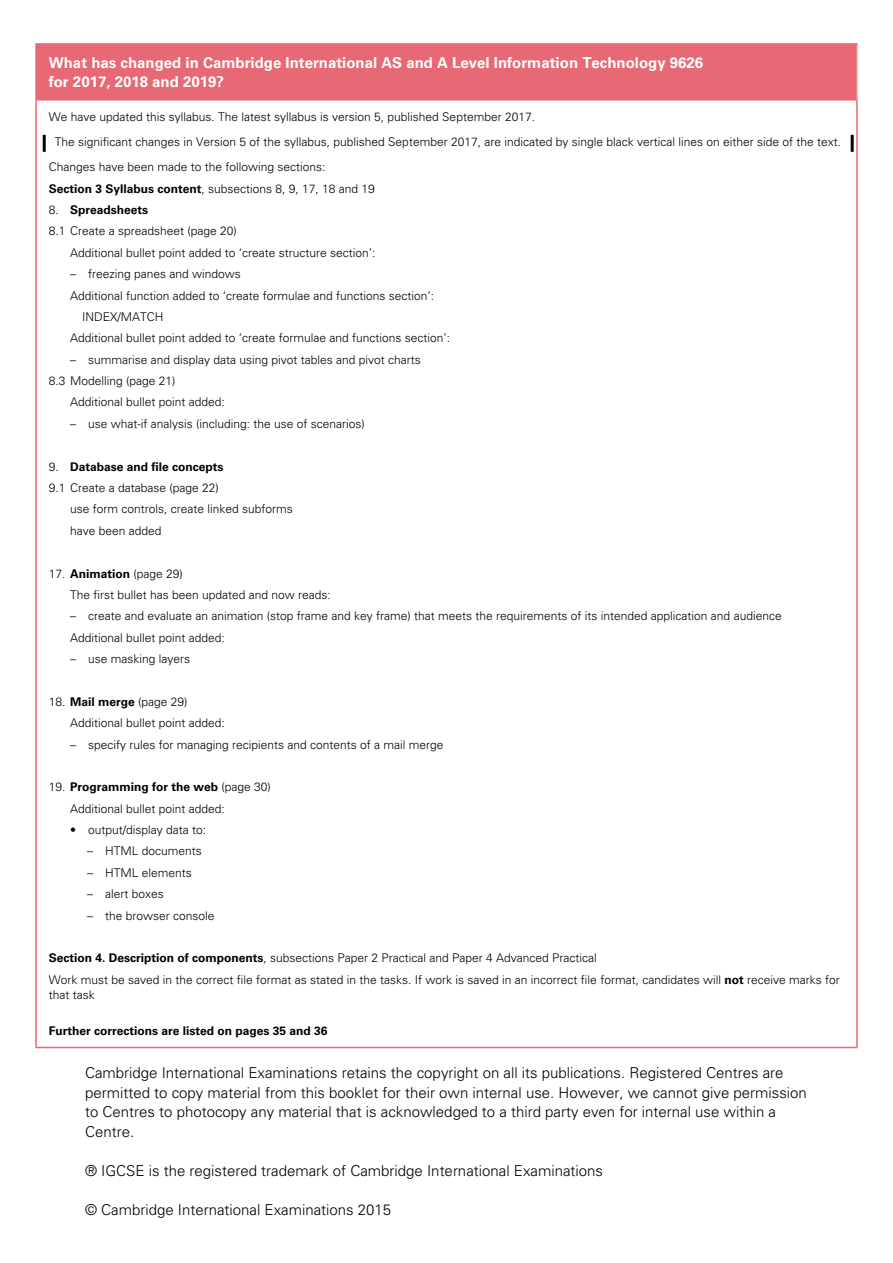
<style>
.page{position:relative;width:893px;height:1263px;background:#fff}
.page>*{position:absolute;margin:0;border:0;box-sizing:border-box;transform-origin:0 0}
.t1{font:300 15px/19.5px "Univers LT Std";color:#000}
.t2{font:700 15px/19.5px "Univers LT Std";color:#fff}
.t3{font:300 12px/21.5px "Univers LT Std";color:#000}
.t4{font:700 12px "Univers LT Std";color:#000}
.s1{font-weight:700}
.s2{font-weight:300}
</style>
<div class="page">
<div style="left:36px;top:44px;width:821px;height:56px;background:#e76975"></div>
<hr style="left:35px;top:101px;width:2px;height:946px;background:#e76975">
<hr style="left:856px;top:101px;width:2px;height:946px;background:#e76975">
<hr style="left:35px;top:1047px;width:823px;height:1px;background:#e76975">
<hr style="left:35px;top:43px;width:823px;height:2px;background:#e76975">
<hr style="left:35px;top:45px;width:2px;height:54px;background:#e76975">
<hr style="left:35px;top:99px;width:823px;height:2px;background:#e76975">
<hr style="left:856px;top:45px;width:2px;height:54px;background:#ef999b">
<hr style="left:43px;top:135px;width:3px;height:17px;background:#000">
<hr style="left:851px;top:135px;width:3px;height:17px;background:#000">
<p class="t2" style="left:49px;top:53px;width:656px">What has changed in Cambridge International AS and A Level Information Technology 9626 for 2017, 2018 and 2019?</p>
<p class="t3" style="left:49px;top:106px;width:488px">We have updated this syllabus. The latest syllabus is version 5, published September 2017.</p>
<p class="t3" style="left:55px;top:131px;width:788px">The significant changes in Version 5 of the syllabus, published September 2017, are indicated by single black vertical lines on either side of the text.</p>
<p class="t3" style="left:49px;top:156px;width:278px">Changes have been made to the following sections:</p>
<p class="t3" style="left:49px;top:178px;width:328px"><span class="s1">Section 3 Syllabus content</span>, subsections 8, 9, 17, 18 and 19</p>
<p class="t4" style="left:49px;top:203px;width:101px"><span class="s2">8.</span> Spreadsheets</p>
<p class="t3" style="left:49px;top:220px;width:190px">8.1 Create a spreadsheet (page 20)</p>
<p class="t3" style="left:70px;top:242px;width:307px">Additional bullet point added to ‘create structure section’:</p>
<p class="t3" style="left:70px;top:263px;width:172px">– freezing panes and windows</p>
<p class="t3" style="left:70px;top:285px;width:366px">Additional function added to ‘create formulae and functions section’:</p>
<p class="t3" style="left:82px;top:306px;width:83px">INDEX/MATCH</p>
<p class="t3" style="left:70px;top:327px;width:382px">Additional bullet point added to ‘create formulae and functions section’:</p>
<p class="t3" style="left:70px;top:349px;width:352px">– summarise and display data using pivot tables and pivot charts</p>
<p class="t3" style="left:49px;top:370px;width:128px">8.3 Modelling (page 21)</p>
<p class="t3" style="left:70px;top:391px;width:156px">Additional bullet point added:</p>
<p class="t3" style="left:70px;top:413px;width:296px">– use what-if analysis (including: the use of scenarios)</p>
<p class="t4" style="left:49px;top:459px;width:176px"><span class="s2">9.</span> Database and file concepts</p>
<p class="t3" style="left:49px;top:477px;width:171px">9.1 Create a database (page 22)</p>
<p class="t3" style="left:70px;top:498px;width:224px">use form controls, create linked subforms</p>
<p class="t3" style="left:70px;top:520px;width:93px">have been added</p>
<p class="t3" style="left:70px;top:562px;width:262px;text-indent:-21px">17. <span class="s1">Animation</span> (page 29)<br>The first bullet has been updated and now reads:</p>
<p class="t3" style="left:70px;top:605px;width:713px">– create and evaluate an animation (stop frame and key frame) that meets the requirements of its intended application and audience<br>Additional bullet point added:</p>
<p class="t3" style="left:70px;top:648px;width:122px">– use masking layers</p>
<p class="t3" style="left:70px;top:691px;width:156px;text-indent:-21px">18. <span class="s1">Mail merge</span> (page 29)<br>Additional bullet point added:</p>
<p class="t3" style="left:70px;top:734px;width:375px">– specify rules for managing recipients and contents of a mail merge</p>
<p class="t3" style="left:70px;top:776px;width:202px;text-indent:-21px">19. <span class="s1">Programming for the web</span> (page 30)<br>Additional bullet point added:</p>
<p class="t3" style="left:70px;top:819px;width:138px">• output/display data to:</p>
<p class="t3" style="left:87px;top:840px;width:116px">– HTML documents</p>
<p class="t3" style="left:87px;top:862px;width:106px">– HTML elements</p>
<p class="t3" style="left:87px;top:883px;width:78px">– alert boxes</p>
<p class="t3" style="left:87px;top:905px;width:129px">– the browser console</p>
<p class="t3" style="left:49px;top:947px;width:792px"><span class="s1">Section 4. Description of components</span>, subsections Paper 2 Practical and Paper 4 Advanced Practical<br>Work must be saved in the correct file format as stated in the tasks. If work is saved in an incorrect file format, candidates will <span class="s1">not</span> receive marks for</p>
<p class="t3" style="left:49px;top:984px;width:47px">that task</p>
<p class="t4" style="left:49px;top:1023px;width:280px">Further corrections are listed on pages 35 and 36</p>
<p class="t1" style="left:85px;top:1063px;width:723px">Cambridge International Examinations retains the copyright on all its publications. Registered Centres are permitted to copy material from this booklet for their own internal use. However, we cannot give permission to Centres to photocopy any material that is acknowledged to a third party even for internal use within a Centre.</p>
<p class="t1" style="left:85px;top:1161px;width:519px">® IGCSE is the registered trademark of Cambridge International Examinations</p>
<p class="t1" style="left:85px;top:1200px;width:308px">© Cambridge International Examinations 2015</p>
</div>
